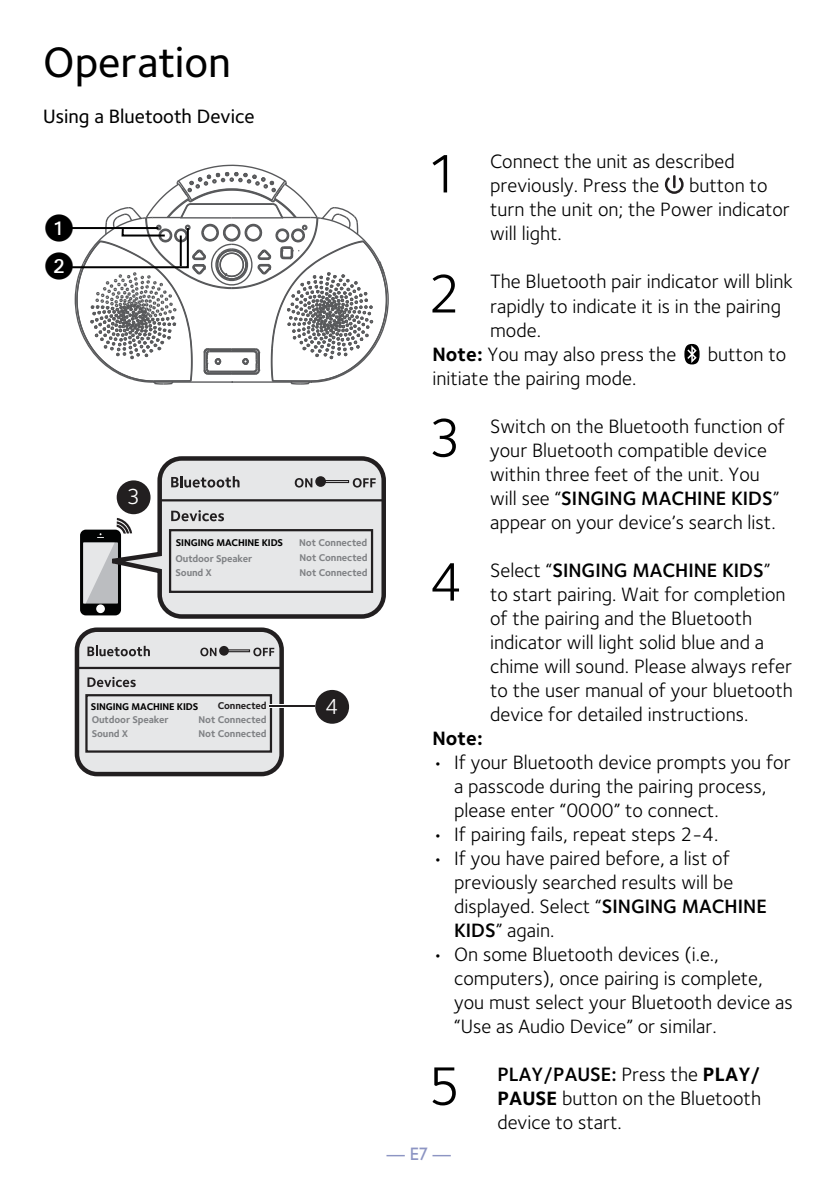
<style>
.page{position:relative;width:840px;height:1191px;background:#fff}
.page>*{position:absolute;margin:0;border:0;box-sizing:border-box;transform-origin:0 0}
.t1{font:56px "Foundry Sterling";color:#000}
.t2{font:500 44px "Foundry Sterling";color:#000}
.t3{font:28px/38.2px "Deco Numbers LH Circle";color:#000}
.t4{font:22.6px "Foundry Sterling";color:#fff}
.t5{font:20px/24px "Foundry Sterling";color:#000}
.t6{font:500 20px "Foundry Sterling";color:#000}
.t7{font:700 20px "Foundry Sterling";color:#000}
.t8{font:18px "Gill Sans";color:#8d95c3}
.t9{font:700 10.2px/13.8px "Foundry Sterling";letter-spacing:-.01em;color:#808285}
.t10{font:700 10.2px "Foundry Sterling";letter-spacing:-.01em;color:#000}
.t11{font:700 10.2px "Foundry Sterling";letter-spacing:-.01em;color:#221f20}
.s1{font-weight:700}
.s2{font-weight:600}
</style>
<div class="page">
<svg style="left:664px;top:175px;width:19px;height:19px"></svg>
<svg style="left:684px;top:344px;width:15px;height:20px"></svg>
<svg style="left:70px;top:164px;width:318px;height:221px"></svg>
<svg style="left:87px;top:456px;width:299px;height:163px"></svg>
<div style="left:117px;top:480px;width:33px;height:34px;background:#221f20;border-radius:50%"></div>
<svg style="left:80px;top:516px;width:53px;height:99px"></svg>
<svg style="left:171px;top:476px;width:68px;height:11px"></svg>
<svg style="left:171px;top:510px;width:53px;height:11px"></svg>
<svg style="left:294px;top:478px;width:18px;height:9px"></svg>
<svg style="left:352px;top:478px;width:23px;height:9px"></svg>
<div style="left:320px;top:480px;width:29px;height:3px;border:1px solid #221f20"></div>
<div style="left:315px;top:476px;width:11px;height:11px;background:#221f20;border-radius:50%"></div>
<hr style="left:160px;top:499px;width:223px;height:2px;background:#221f20">
<div style="left:169px;top:529px;width:204px;height:64px;border:2px solid #221f20"></div>
<div style="left:77px;top:629px;width:204px;height:145px;background:#e6e7e8;border-radius:20px"></div>
<div style="left:75px;top:627px;width:209px;height:149px;border:4px solid #221f20;border-radius:20px"></div>
<svg style="left:87px;top:646px;width:63px;height:10px"></svg>
<svg style="left:87px;top:677px;width:49px;height:10px"></svg>
<svg style="left:200px;top:647px;width:16px;height:9px"></svg>
<svg style="left:253px;top:647px;width:21px;height:9px"></svg>
<div style="left:223px;top:649px;width:27px;height:3px;border:1px solid #221f20"></div>
<div style="left:219px;top:646px;width:10px;height:9px;background:#221f20;border-radius:50%"></div>
<hr style="left:77px;top:667px;width:204px;height:2px;background:#221f20">
<div style="left:85px;top:694px;width:187px;height:58px;border:2px solid #221f20"></div>
<hr style="left:269px;top:704px;width:52px;height:4px;background:#fff">
<hr style="left:269px;top:705px;width:52px;height:2px;background:#221f20">
<div style="left:315px;top:690px;width:34px;height:33px;background:#221f20;border-radius:50%"></div>
<hr style="left:180px;top:235px;width:2px;height:31px;background:#000">
<h2 class="t2" style="left:43px;top:37px;width:189px">Operation</h2>
<p class="t6" style="left:43px;top:105px;width:213px">Using a Bluetooth Device</p>
<h3 class="t3" style="left:45px;top:209px;width:30px">u v</h3>
<p class="t4" style="left:127px;top:483px;width:15px">3</p>
<p class="t10" style="left:176px;top:536px;width:109px">SINGING MACHINE KIDS</p>
<p class="t9" style="left:299px;top:535px;width:70px">Not Connected</p>
<p class="t9" style="left:175px;top:551px;width:78px">Outdoor Speaker<br>Sound X</p>
<p class="t9" style="left:299px;top:550px;width:70px">Not Connected<br>Not Connected</p>
<p class="t11" style="left:217px;top:700px;width:50px">Connected</p>
<p class="t9" style="left:198px;top:726px;width:70px">Not Connected</p>
<p class="t10" style="left:91px;top:700px;width:109px">SINGING MACHINE KIDS</p>
<p class="t9" style="left:198px;top:712px;width:70px">Not Connected</p>
<p class="t9" style="left:92px;top:712px;width:78px">Outdoor Speaker<br>Sound X</p>
<p class="t4" style="left:325px;top:693px;width:15px">4</p>
<h1 class="t1" style="left:426px;top:141px;width:35px">1</h1>
<p class="t5" style="left:490px;top:150px;width:246px">Connect the unit as described previously. Press the</p>
<p class="t5" style="left:490px;top:174px;width:301px;text-indent:199px">button to turn the unit on; the Power indicator will light.</p>
<h1 class="t1" style="left:427px;top:261px;width:35px">2</h1>
<p class="t5" style="left:490px;top:270px;width:304px">The Bluetooth pair indicator will blink</p>
<p class="t5" style="left:490px;top:294px;width:292px">rapidly to indicate it is in the pairing</p>
<p class="t5" style="left:490px;top:318px;width:52px">mode.</p>
<p class="t5" style="left:432px;top:342px;width:245px"><span class="s1">Note:</span> You may also press the</p>
<p class="t5" style="left:707px;top:342px;width:80px">button to</p>
<p class="t5" style="left:432px;top:366px;width:205px">initiate the pairing mode.</p>
<h1 class="t1" style="left:428px;top:405px;width:35px">3</h1>
<p class="t5" style="left:490px;top:414px;width:296px">Switch on the Bluetooth function of your Bluetooth compatible device within three feet of the unit. You will see “<span class="s2">SINGING MACHINE KIDS</span>” appear on your device’s search list.</p>
<h1 class="t1" style="left:429px;top:549px;width:35px">4</h1>
<p class="t5" style="left:490px;top:558px;width:304px">Select “<span class="s2">SINGING MACHINE KIDS</span>” to start pairing. Wait for completion of the pairing and the Bluetooth indicator will light solid blue and a chime will sound. Please always refer to the user manual of your bluetooth device for detailed instructions.</p>
<p class="t7" style="left:432px;top:726px;width:52px">Note:</p>
<p class="t5" style="left:454px;top:750px;width:338px;text-indent:-22px">• If your Bluetooth device prompts you for a passcode during the pairing process, please enter “0000” to connect.</p>
<p class="t5" style="left:432px;top:822px;width:287px">• If pairing fails, repeat steps 2-4.</p>
<p class="t5" style="left:454px;top:846px;width:314px;text-indent:-22px">• If you have paired before, a list of previously searched results will be displayed. Select “<span class="s2">SINGING MACHINE<br>KIDS</span>” again.</p>
<p class="t5" style="left:454px;top:942px;width:340px;text-indent:-22px">• On some Bluetooth devices (i.e., computers), once pairing is complete, you must select your Bluetooth device as “Use as Audio Device” or similar.</p>
<h1 class="t1" style="left:427px;top:1053px;width:35px">5</h1>
<p class="t5" style="left:497px;top:1062px;width:265px;text-align:justify"><span class="s2">PLAY/PAUSE:</span> Press the <span class="s1">PLAY/ PAUSE</span> button on the Bluetooth device to start.</p>
<p class="t8" style="left:386px;top:1143px;width:66px">— E7 —</p>
</div>
